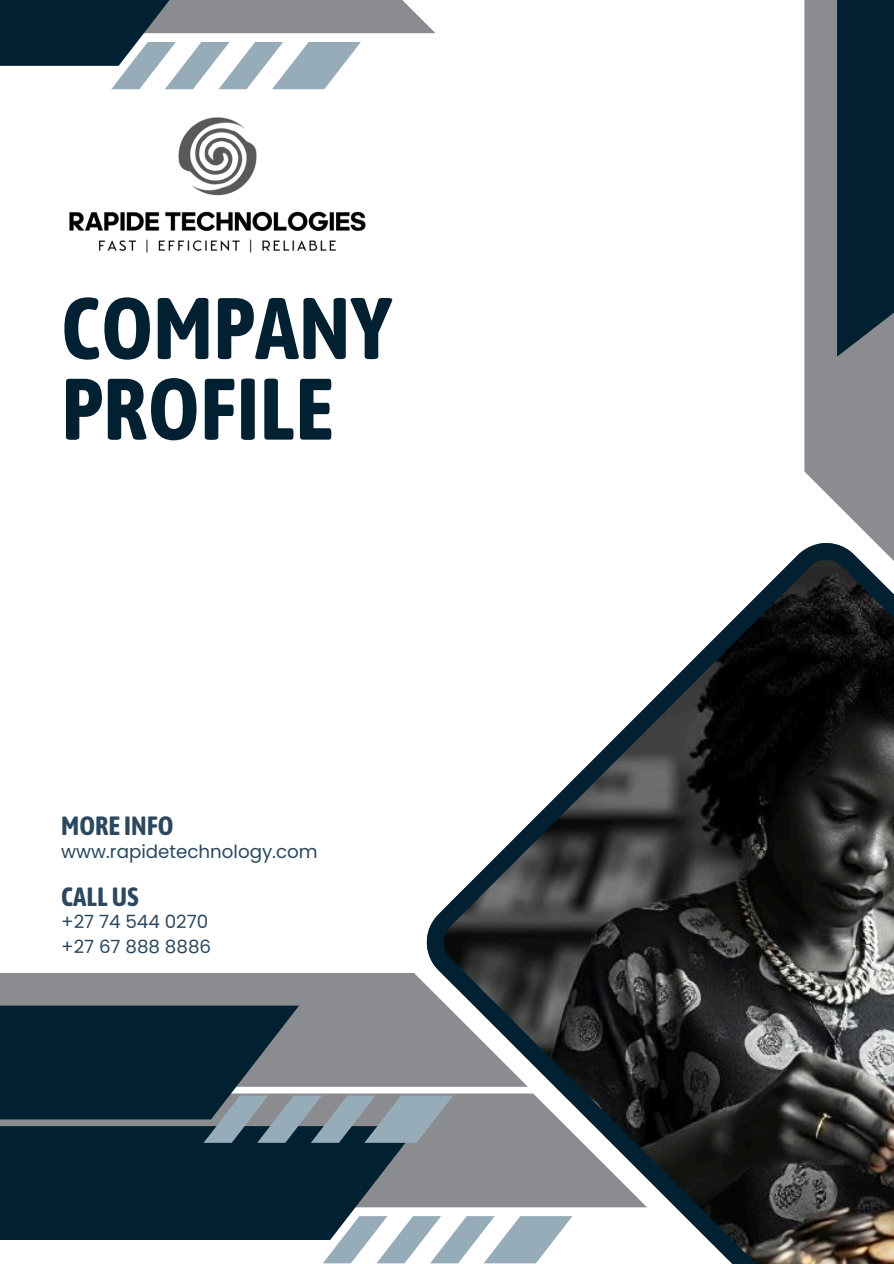
<style>
.page{position:relative;width:894px;height:1264px;background:#fff}
.page>*{position:absolute;margin:0;border:0;box-sizing:border-box;transform-origin:0 0}
.t1{font:700 86.85px/80.7px "Asap Condensed";color:#012133}
.t2{font:700 26.25px "Asap Condensed";color:#2b485f}
.t3{font:18.3px "Poppins";color:#2b485f}
</style>
<div class="page">
<svg style="left:323px;top:1216px;width:104px;height:47px"></svg>
<svg style="left:0;top:1142px;width:418px;height:97px;background:#153243"></svg>
<svg style="left:427px;top:550px;width:466px;height:713px"></svg>
<svg style="left:804px;top:0;width:89px;height:585px;background:#909296"></svg>
<svg style="left:836px;top:0;width:57px;height:357px;background:#0b293a"></svg>
<svg style="left:0;top:972px;width:527px;height:114px;background:#898c91"></svg>
<svg style="left:0;top:1005px;width:453px;height:137px;background:#445764"></svg>
<svg style="left:0;top:0;width:435px;height:89px"></svg>
<img style="left:69px;top:117px;width:297px;height:136px">
<p class="t1" style="left:61px;top:287px;width:332px">COMPANY<br>PROFILE</p>
<h2 class="t2" style="left:61px;top:810px;width:114px">MORE INFO</h2>
<p class="t3" style="left:61px;top:838px;width:258px">www.rapidetechnology.com</p>
<p class="t2" style="left:61px;top:881px;width:79px">CALLUS</p>
<h1 class="t3" style="left:61px;top:909px;width:148px">+27 74 544 0270</h1>
<p class="t3" style="left:61px;top:933px;width:151px">+27 67 888 8886</p>
</div>
